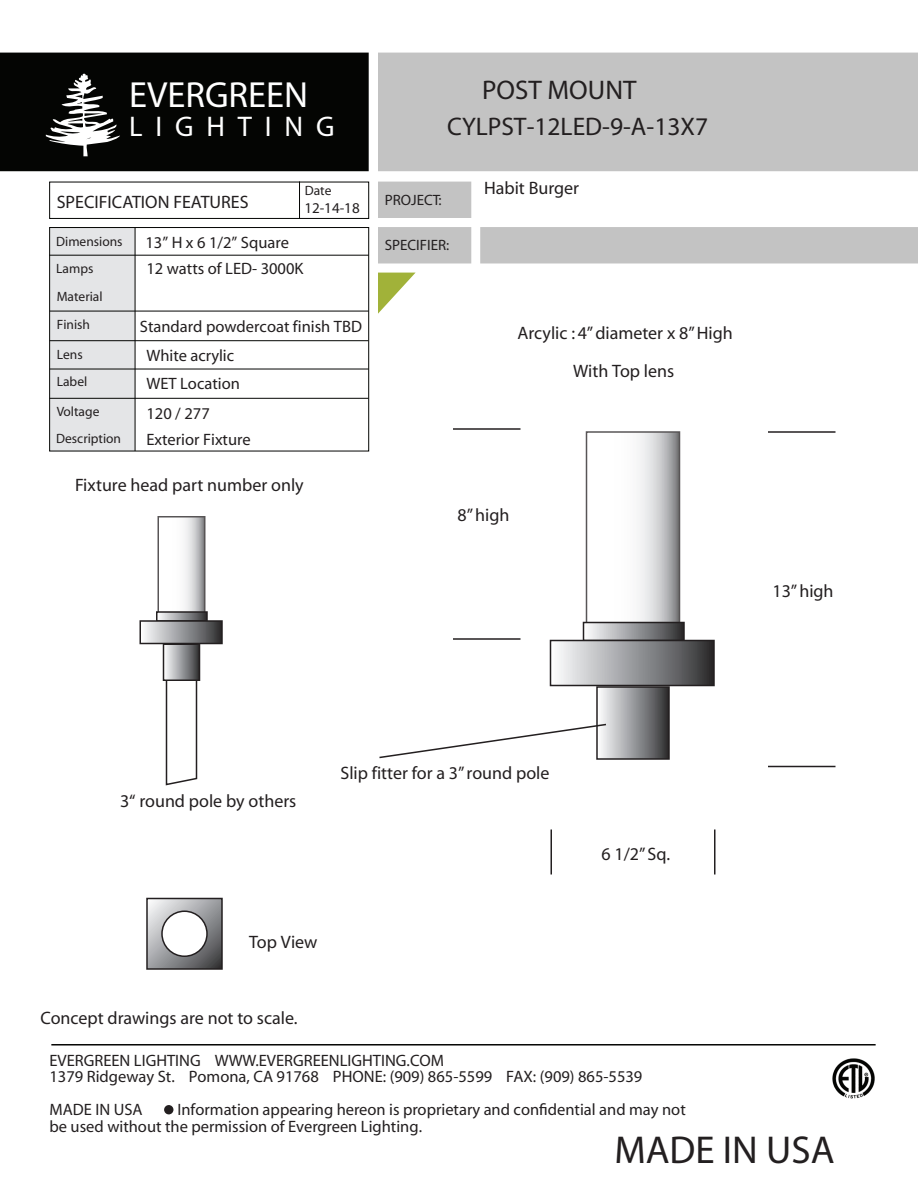
<style>
.page{position:relative;width:918px;height:1188px;background:#fff}
.page>*{position:absolute;margin:0;border:0;box-sizing:border-box;transform-origin:0 0}
.t1{font:700 39px "Helvetica Neue LT Com";color:#231f20}
.t2{font:700 36.45px "Helvetica Neue LT Com";color:#fff}
.t3{font:500 28.5px "Helvetica Neue LT Com";letter-spacing:.45em;color:#fff}
.t4{font:700 27px "Helvetica Neue LT Com";color:#231f20}
.t5{font:25.5px "Helvetica Neue LT Com";color:#231f20}
.t6{font:18px "Myriad";color:#231f20}
.t7{font:700 18px "Helvetica Neue LT Com";color:#231f20}
.t8{font:16.5px/16.5px "Helvetica Neue LT Com";color:#231f20}
.t9{font:700 16.5px "Helvetica Neue LT Com";color:#231f20}
.t10{font:15px "Helvetica Neue LT Com";color:#231f20}
.t11{font:13.5px/28px "Helvetica Neue LT Com";color:#231f20}
</style>
<div class="page">
<div style="left:597px;top:687px;width:72px;height:72px;background:linear-gradient(to right,#fff,#363639)"></div>
<div style="left:596px;top:686px;width:74px;height:74px;border:2px solid #231f20"></div>
<div style="left:0;top:53px;width:369px;height:118px;background:#040503"></div>
<svg style="left:46px;top:73px;width:74px;height:83px"></svg>
<div style="left:378px;top:53px;width:540px;height:118px;background:#c3c3c3"></div>
<svg style="left:51px;top:1044px;width:825px;height:2px;background:#424341"></svg>
<div style="left:164px;top:1105px;width:9px;height:9px;background:#231f20;border-radius:50%"></div>
<div style="left:378px;top:182px;width:93px;height:36px;background:#c3c3c3"></div>
<div style="left:480px;top:227px;width:438px;height:36px;background:#c3c3c3"></div>
<div style="left:378px;top:227px;width:93px;height:36px;background:#c3c3c3"></div>
<img style="left:832px;top:1058px;width:43px;height:41px">
<svg style="left:378px;top:273px;width:37px;height:41px"></svg>
<div style="left:49px;top:182px;width:320px;height:37px;border:1px solid #040503"></div>
<svg style="left:299px;top:181px;width:1px;height:38px"></svg>
<svg style="left:49px;top:227px;width:320px;height:225px"></svg>
<svg style="left:165px;top:681px;width:33px;height:103px"></svg>
<svg style="left:589px;top:434px;width:88px;height:188px"></svg>
<div style="left:586px;top:431px;width:94px;height:209px;border:2px solid #231f20"></div>
<div style="left:584px;top:622px;width:100px;height:18px;background:linear-gradient(to right,#fff,#343437)"></div>
<div style="left:583px;top:622px;width:102px;height:19px;border:2px solid #231f20"></div>
<div style="left:550px;top:640px;width:164px;height:46px;background:linear-gradient(to right,#fff,#313234)"></div>
<div style="left:550px;top:640px;width:165px;height:46px;border:2px solid #231f20"></div>
<svg style="left:768px;top:765px;width:68px;height:3px"></svg>
<svg style="left:768px;top:431px;width:68px;height:2px"></svg>
<svg style="left:453px;top:638px;width:68px;height:2px"></svg>
<svg style="left:453px;top:428px;width:68px;height:2px"></svg>
<svg style="left:550px;top:829px;width:2px;height:46px"></svg>
<svg style="left:714px;top:829px;width:2px;height:46px"></svg>
<svg style="left:166px;top:647px;width:31px;height:31px"></svg>
<div style="left:163px;top:644px;width:37px;height:37px;border:2px solid #231f20"></div>
<svg style="left:185px;top:519px;width:18px;height:92px"></svg>
<div style="left:158px;top:516px;width:48px;height:105px;border:2px solid #231f20"></div>
<svg style="left:159px;top:614px;width:46px;height:5px"></svg>
<div style="left:156px;top:611px;width:52px;height:11px;border:2px solid #231f20"></div>
<div style="left:140px;top:621px;width:82px;height:23px;background:linear-gradient(to right,#fff,#353538)"></div>
<div style="left:140px;top:620px;width:83px;height:24px;border:2px solid #231f20"></div>
<svg style="left:379px;top:723px;width:229px;height:36px"></svg>
<svg style="left:147px;top:898px;width:75px;height:71px;background:#9a9b9d"></svg>
<div style="left:146px;top:898px;width:77px;height:72px;border:2px solid #231f20"></div>
<div style="left:162px;top:911px;width:45px;height:45px;background:#fff;border-radius:50%"></div>
<div style="left:161px;top:910px;width:47px;height:47px;border:2px solid #231f20;border-radius:50%"></div>
<h2 class="t2" style="left:129px;top:77px;width:180px">EVERGREEN</h2>
<h3 class="t3" style="left:129px;top:112px;width:207px">LIGHTING</h3>
<p class="t7" style="left:57px;top:193px;width:193px">SPECIFICATION FEATURES</p>
<p class="t11" style="left:56px;top:228px;width:68px">Dimensions</p>
<p class="t8" style="left:145px;top:235px;width:145px">13” H x 6 1/2” Square</p>
<p class="t11" style="left:305px;top:177px;width:28px">Date</p>
<p class="t10" style="left:304px;top:200px;width:57px">12-14-18</p>
<p class="t11" style="left:56px;top:255px;width:39px">Lamps</p>
<p class="t8" style="left:146px;top:261px;width:159px">12 watts of LED- 3000K</p>
<p class="t11" style="left:57px;top:283px;width:47px">Material<br>Finish</p>
<p class="t8" style="left:140px;top:319px;width:224px">Standard powdercoat finish TBD</p>
<p class="t11" style="left:57px;top:341px;width:32px;line-height:27.6px">Lens<br>Label</p>
<p class="t8" style="left:146px;top:343px;width:95px;line-height:27.8px">White acrylic<br>WET Location</p>
<p class="t11" style="left:57px;top:398px;width:44px">Voltage</p>
<p class="t8" style="left:146px;top:406px;width:65px">120 / 277</p>
<p class="t11" style="left:56px;top:425px;width:66px">Description</p>
<p class="t8" style="left:146px;top:432px;width:106px">Exterior Fixture</p>
<p class="t6" style="left:75px;top:476px;width:230px">Fixture head part number only</p>
<h3 class="t4" style="left:482px;top:76px;width:156px">POST MOUNT</h3>
<h3 class="t5" style="left:447px;top:114px;width:262px">CYLPST-12LED-9-A-13X7</h3>
<p class="t10" style="left:385px;top:192px;width:58px">PROJECT:</p>
<p class="t10" style="left:385px;top:237px;width:66px">SPECIFIER:</p>
<p class="t6" style="left:484px;top:179px;width:97px">Habit Burger</p>
<p class="t6" style="left:518px;top:324px;width:217px">Arcylic : 4” diameter x 8” High</p>
<p class="t6" style="left:573px;top:362px;width:103px">With Top lens</p>
<p class="t6" style="left:458px;top:506px;width:53px">8” high</p>
<p class="t6" style="left:772px;top:582px;width:63px">13” high</p>
<p class="t6" style="left:120px;top:792px;width:178px">3“ round pole by others</p>
<p class="t6" style="left:340px;top:764px;width:210px">Slip fitter for a 3” round pole</p>
<p class="t6" style="left:249px;top:933px;width:70px">Top View</p>
<p class="t6" style="left:40px;top:1010px;width:259px">Concept drawings are not to scale.</p>
<p class="t6" style="left:602px;top:845px;width:70px">6 1/2” Sq.</p>
<p class="t9" style="left:50px;top:1052px;width:396px">EVERGREEN LIGHTING WWW.EVERGREENLIGHTING.COM</p>
<p class="t8" style="left:50px;top:1069px;width:594px">1379 Ridgeway St. Pomona, CA 91768 PHONE: (909) 865-5599 FAX: (909) 865-5539</p>
<p class="t9" style="left:49px;top:1102px;width:95px">MADE IN USA</p>
<p class="t8" style="left:50px;top:1102px;width:638px;text-indent:128px">Information appearing hereon is proprietary and confidential and may not be used without the permission of Evergreen Lighting.</p>
<h1 class="t1" style="left:614px;top:1131px;width:222px">MADE IN USA</h1>
</div>
